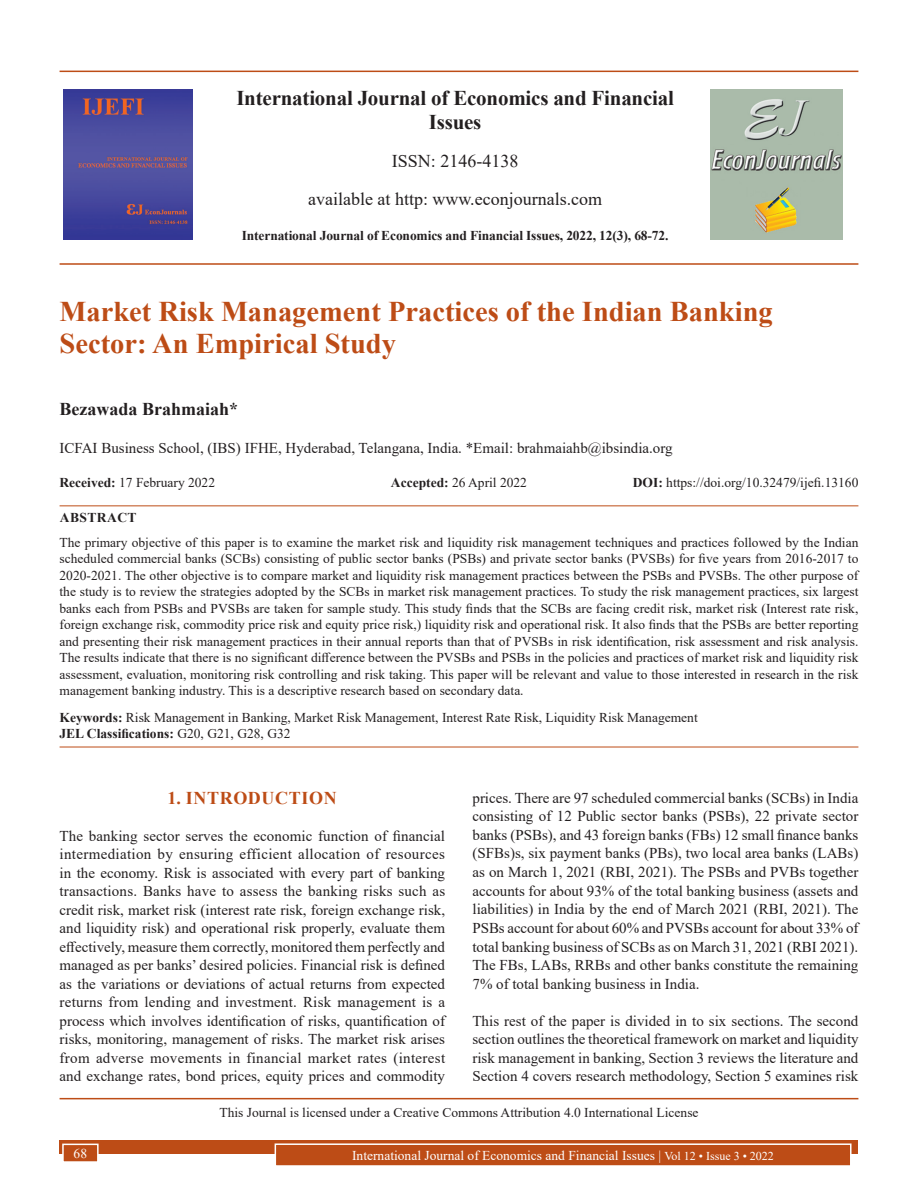
<style>
.page{position:relative;width:918px;height:1188px;background:#fff}
.page>*{position:absolute;margin:0;border:0;box-sizing:border-box;transform-origin:0 0}
.AT{font:700 28.5px/31.5px "Times New Roman";color:#bd4c16}
.Issue_details{font:700 21px/24px "Times New Roman";letter-spacing:-.01em;color:#231f20;text-align:center}
.Issue_details-2{font:18px "Times New Roman";color:#231f20}
.AU{font:700 18px "Times New Roman";color:#231f20}
.t1{font:700 18px "Times New Roman";letter-spacing:.035em;color:#bd4c16}
.TX{font:15px/18.5px "Times New Roman";color:#231f20;text-align:justify}
.AFF{font:15px "Times New Roman";color:#231f20}
.ABS{font:13.5px/16.5px "Times New Roman";color:#231f20;text-align:justify}
.KWD{font:13.5px/16.2px "Times New Roman";color:#231f20}
.HIS{font:13.5px "Times New Roman";color:#231f20}
.CCA{font:13.5px "Times New Roman";color:#231f20}
.Folio{font:13.5px "Times New Roman";color:#fff}
.Issue_details-3{font:700 13.5px "Times New Roman";letter-spacing:-.01em;color:#231f20}
.ABSH{font:700 13.5px "Times New Roman";letter-spacing:.035em;color:#231f20}
.s1{font-weight:700}
.s2{font-size:12px}
</style>
<div class="page">
<hr style="left:60px;top:71px;width:798px;height:1px;background:#bd4c16">
<hr style="left:60px;top:263px;width:798px;height:2px;background:#bd4c16">
<img style="left:64px;top:89px;width:129px;height:151px">
<img style="left:711px;top:89px;width:132px;height:150px">
<div style="left:60px;top:1140px;width:798px;height:13px;background:#bd4c16"></div>
<div style="left:275px;top:1144px;width:576px;height:22px;background:#bd4c16"></div>
<div style="left:275px;top:1143px;width:577px;height:24px;border:2px solid #fff"></div>
<div style="left:63px;top:1144px;width:35px;height:18px;background:#bd4c16"></div>
<div style="left:62px;top:1144px;width:37px;height:19px;border:2px solid #fff"></div>
<hr style="left:60px;top:505px;width:798px;height:1px;background:#bd4c16">
<hr style="left:60px;top:747px;width:798px;height:1px;background:#bd4c16">
<hr style="left:60px;top:1098px;width:798px;height:1px;background:#bd4c16">
<p class="Issue_details" style="left:236px;top:85px;width:439px">International Journal of Economics and Financial<br>Issues</p>
<p class="Issue_details-2" style="left:392px;top:148px;width:128px">ISSN: 2146-4138</p>
<p class="Issue_details-2" style="left:308px;top:186px;width:296px">available at http: www.econjournals.com</p>
<p class="Issue_details-3" style="left:242px;top:226px;width:428px">International Journal of Economics and Financial Issues, 2022, 12(3), 68-72.</p>
<p class="AT" style="left:60px;top:295px;width:715px">Market Risk Management Practices of the Indian Banking<br>Sector: An Empirical Study</p>
<p class="AU" style="left:60px;top:396px;width:180px">Bezawada Brahmaiah*</p>
<p class="AFF" style="left:60px;top:437px;width:615px">ICFAI Business School, (IBS) IFHE, Hyderabad, Telangana, India. *Email: brahmaiahb@ibsindia.org</p>
<p class="HIS" style="left:60px;top:473px;width:157px"><span class="s1">Received:</span> 17 February 2022</p>
<p class="HIS" style="left:391px;top:473px;width:138px"><span class="s1">Accepted:</span> 26 April 2022</p>
<p class="HIS" style="left:633px;top:473px;width:227px"><span class="s1">DOI:</span> https://doi.org/10.32479/ijefi.13160</p>
<p class="ABSH" style="left:60px;top:507px;width:78px">ABSTRACT</p>
<p class="ABS" style="left:60px;top:534px;width:800px">The primary objective of this paper is to examine the market risk and liquidity risk management techniques and practices followed by the Indian scheduled commercial banks (SCBs) consisting of public sector banks (PSBs) and private sector banks (PVSBs) for five years from 2016-2017 to 2020-2021. The other objective is to compare market and liquidity risk management practices between the PSBs and PVSBs. The other purpose of the study is to review the strategies adopted by the SCBs in market risk management practices. To study the risk management practices, six largest banks each from PSBs and PVSBs are taken for sample study. This study finds that the SCBs are facing credit risk, market risk (Interest rate risk, foreign exchange risk, commodity price risk and equity price risk,) liquidity risk and operational risk. It also finds that the PSBs are better reporting and presenting their risk management practices in their annual reports than that of PVSBs in risk identification, risk assessment and risk analysis.<br>The results indicate that there is no significant difference between the PVSBs and PSBs in the policies and practices of market risk and liquidity risk assessment, evaluation, monitoring risk controlling and risk taking. This paper will be relevant and value to those interested in research in the risk management banking industry. This is a descriptive research based on secondary data.</p>
<p class="KWD" style="left:60px;top:709px;width:640px"><span class="s1">Keywords:</span> Risk Management in Banking, Market Risk Management, Interest Rate Risk, Liquidity Risk Management<br><span class="s1">JEL Classifications:</span> G20, G21, G28, G32</p>
<p class="TX" style="left:472px;top:788px;width:387px">prices. There are 97 scheduled commercial banks (SCBs) in India consisting of 12 Public sector banks (PSBs), 22 private sector banks (PSBs), and 43 foreign banks (FBs) 12 small finance banks (SFBs)s, six payment banks (PBs), two local area banks (LABs) as on March 1, 2021 (RBI, 2021). The PSBs and PVBs together accounts for about 93% of the total banking business (assets and liabilities) in India by the end of March 2021 (RBI, 2021). The PSBs account for about 60% and PVSBs account for about 33% of total banking business of SCBs as on March 31, 2021 (RBI 2021).<br>The FBs, LABs, RRBs and other banks constitute the remaining 7% of total banking business in India.</p>
<p class="TX" style="left:472px;top:1011px;width:388px">This rest of the paper is divided in to six sections. The second section outlines the theoretical framework on market and liquidity risk management in banking, Section 3 reviews the literature and Section 4 covers research methodology, Section 5 examines risk</p>
<p class="CCA" style="left:219px;top:1103px;width:481px">This Journal is licensed under a Creative Commons Attribution 4.0 International License</p>
<h1 class="t1" style="left:168px;top:785px;width:171px">1. INTRODUCTION</h1>
<p class="TX" style="left:60px;top:826px;width:387px">The banking sector serves the economic function of financial intermediation by ensuring efficient allocation of resources in the economy. Risk is associated with every part of banking transactions. Banks have to assess the banking risks such as credit risk, market risk (interest rate risk, foreign exchange risk, and liquidity risk) and operational risk properly, evaluate them effectively, measure them correctly, monitored them perfectly and managed as per banks’ desired policies. Financial risk is defined as the variations or deviations of actual returns from expected returns from lending and investment. Risk management is a process which involves identification of risks, quantification of risks, monitoring, management of risks. The market risk arises from adverse movements in financial market rates (interest and exchange rates, bond prices, equity prices and commodity</p>
<p class="Folio" style="left:74px;top:1144px;width:15px">68</p>
<p class="Folio" style="left:352px;top:1146px;width:423px">International Journal of Economics and Financial Issues | <span class="s2">Vol 12 • Issue 3 • 2022</span></p>
</div>
